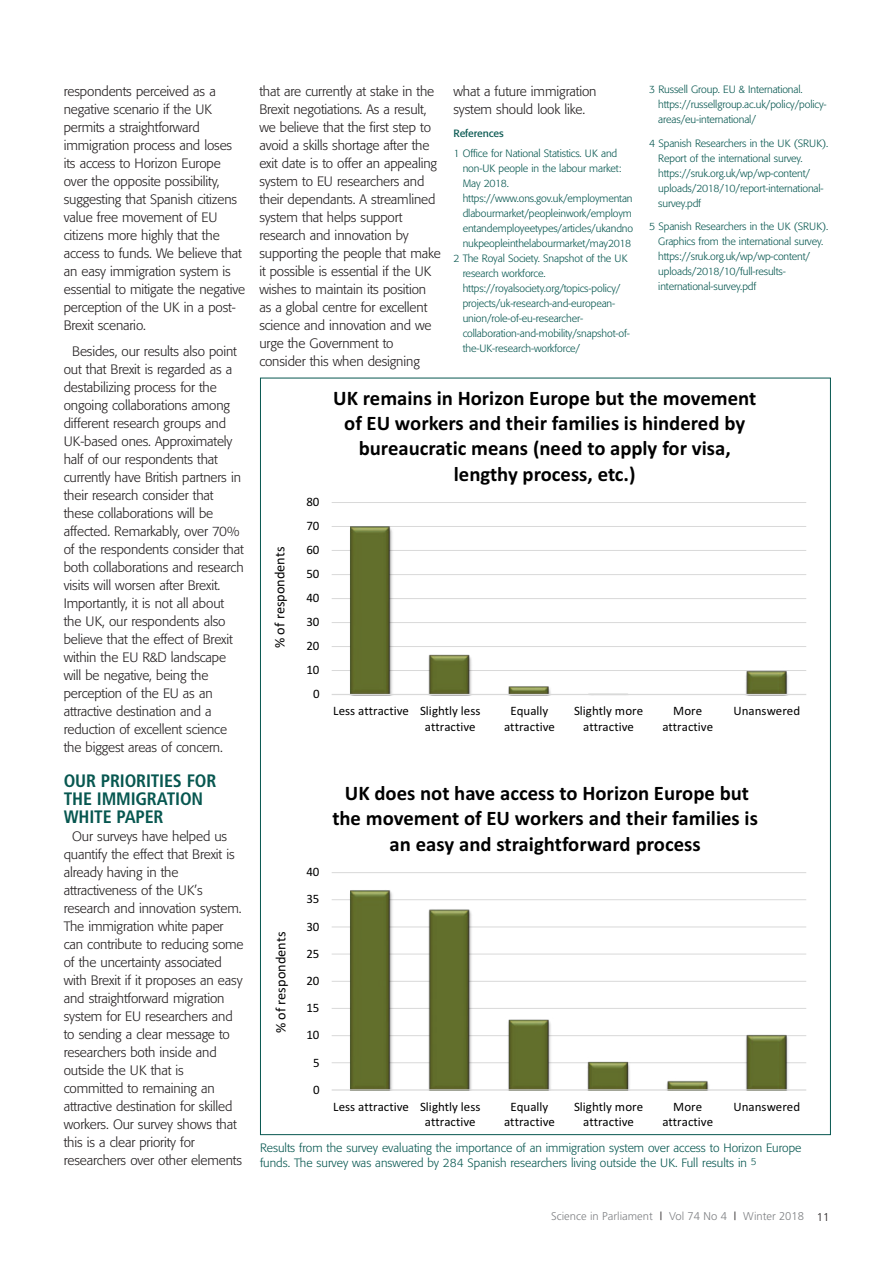
<style>
.page{position:relative;width:893px;height:1263px;background:#fff}
.page>*{position:absolute;margin:0;border:0;box-sizing:border-box;transform-origin:0 0}
.t1{font:700 20.7px/25.3px "Calibri";color:#000;text-align:center}
.t2{font:700 condensed 18px/18px "Frutiger";letter-spacing:-.01em;color:#075750}
.t3{font:14.4px "Calibri";color:#000}
.t4{font:14.25px "Calibri";color:#000}
.t5{font:300 13.5px/18px "Formata";letter-spacing:-.01em;color:#231f20}
.t6{font:12.9px/15.9px "Calibri";color:#000;text-align:center}
.t7{font:300 12px/15px "Formata";color:#075750}
.t8{font:300 11.25px "Frutiger";color:#808285}
.t9{font:300 10.5px/15px "Formata";letter-spacing:-.01em;color:#075750}
.t10{font:10.5px "Formata";letter-spacing:-.01em;color:#075750}
.s1{color:#231f20}
</style>
<div class="page">
<hr style="left:332px;top:670px;width:474px;height:1px;background:#d9d9d9">
<hr style="left:332px;top:646px;width:474px;height:1px;background:#d9d9d9">
<hr style="left:332px;top:622px;width:474px;height:1px;background:#d9d9d9">
<hr style="left:332px;top:598px;width:474px;height:1px;background:#d9d9d9">
<hr style="left:332px;top:574px;width:474px;height:1px;background:#d9d9d9">
<hr style="left:332px;top:550px;width:474px;height:1px;background:#d9d9d9">
<hr style="left:332px;top:526px;width:474px;height:1px;background:#d9d9d9">
<hr style="left:332px;top:502px;width:474px;height:1px;background:#d9d9d9">
<img style="left:351px;top:527px;width:436px;height:167px">
<hr style="left:332px;top:694px;width:474px;height:1px;background:#d9d9d9">
<hr style="left:332px;top:1062px;width:474px;height:1px;background:#d9d9d9">
<hr style="left:332px;top:1035px;width:474px;height:1px;background:#d9d9d9">
<hr style="left:332px;top:1008px;width:474px;height:1px;background:#d9d9d9">
<hr style="left:332px;top:981px;width:474px;height:1px;background:#d9d9d9">
<hr style="left:332px;top:953px;width:474px;height:1px;background:#d9d9d9">
<hr style="left:332px;top:926px;width:474px;height:1px;background:#d9d9d9">
<hr style="left:332px;top:899px;width:474px;height:1px;background:#d9d9d9">
<hr style="left:332px;top:872px;width:474px;height:1px;background:#d9d9d9">
<img style="left:347px;top:890px;width:444px;height:201px">
<img style="left:351px;top:890px;width:436px;height:199px">
<hr style="left:332px;top:1089px;width:474px;height:1px;background:#d9d9d9">
<p class="t5" style="left:64px;top:83px;width:183px">respondents perceived as a negative scenario if the UK permits a straightforward immigration process and loses its access to Horizon Europe over the opposite possibility, suggesting that Spanish citizens value free movement of EU citizens more highly that the access to funds. We believe that an easy immigration system is essential to mitigate the negative perception of the UK in a post-<br>Brexit scenario.</p>
<p class="t5" style="left:64px;top:344px;width:182px;text-indent:9px">Besides, our results also point out that Brexit is regarded as a destabilizing process for the ongoing collaborations among different research groups and<br>UK-based ones. Approximately half of our respondents that currently have British partners in their research consider that these collaborations will be affected. Remarkably, over 70% of the respondents consider that both collaborations and research visits will worsen after Brexit.<br>Importantly, it is not all about the UK, our respondents also believe that the effect of Brexit within the EU R&amp;D landscape will be negative, being the perception of the EU as an attractive destination and a reduction of excellent science the biggest areas of concern.</p>
<h2 class="t2" style="left:64px;top:773px;width:154px">OUR PRIORITIES FOR<br>THE IMMIGRATION<br>WHITE PAPER</h2>
<p class="t5" style="left:64px;top:829px;width:181px;text-indent:9px">Our surveys have helped us quantify the effect that Brexit is already having in the attractiveness of the UK’s research and innovation system.<br>The immigration white paper can contribute to reducing some of the uncertainty associated with Brexit if it proposes an easy and straightforward migration system for EU researchers and to sending a clear message to researchers both inside and outside the UK that is committed to remaining an attractive destination for skilled workers. Our survey shows that this is a clear priority for researchers over other elements</p>
<p class="t5" style="left:259px;top:83px;width:183px">that are currently at stake in the<br>Brexit negotiations. As a result, we believe that the first step to avoid a skills shortage after the exit date is to offer an appealing system to EU researchers and their dependants. A streamlined system that helps support research and innovation by supporting the people that make it possible is essential if the UK wishes to maintain its position as a global centre for excellent science and innovation and we urge the Government to consider this when designing</p>
<p class="t5" style="left:453px;top:83px;width:145px">what a future immigration system should look like.</p>
<p class="t10" style="left:453px;top:129px;width:52px">References</p>
<p class="t9" style="left:453px;top:146px;width:165px">1 Office for National Statistics. UK and</p>
<p class="t9" style="left:463px;top:161px;width:160px">non-UK people in the labour market:</p>
<p class="t9" style="left:463px;top:176px;width:48px">May 2018.</p>
<p class="t9" style="left:463px;top:191px;width:171px">https://www.ons.gov.uk/employmentan</p>
<p class="t9" style="left:463px;top:206px;width:171px">dlabourmarket/peopleinwork/employm</p>
<p class="t9" style="left:463px;top:221px;width:172px">entandemployeetypes/articles/ukandno</p>
<p class="t9" style="left:463px;top:236px;width:170px">nukpeopleinthelabourmarket/may2018</p>
<p class="t9" style="left:453px;top:251px;width:176px">2 The Royal Society. Snapshot of the UK</p>
<p class="t9" style="left:463px;top:266px;width:84px">research workforce.</p>
<p class="t9" style="left:463px;top:281px;width:159px">https://royalsociety.org/topics-policy/</p>
<p class="t9" style="left:463px;top:296px;width:154px">projects/uk-research-and-european-</p>
<p class="t9" style="left:463px;top:311px;width:122px">union/role-of-eu-researcher-</p>
<p class="t9" style="left:463px;top:326px;width:169px">collaboration-and-mobility/snapshot-of-</p>
<p class="t9" style="left:463px;top:341px;width:119px">the-UK-research-workforce/</p>
<p class="t9" style="left:658px;top:83px;width:170px;text-indent:-9px">3 Russell Group. EU &amp; International. https://russellgroup.ac.uk/policy/policy&shy;areas/eu-international/</p>
<p class="t9" style="left:658px;top:137px;width:172px;text-indent:-9px">4 Spanish Researchers in the UK (SRUK).<br>Report of the international survey. https://sruk.org.uk/wp/wp-content/ uploads/2018/10/report-international&shy;survey.pdf</p>
<p class="t9" style="left:658px;top:220px;width:172px;text-indent:-9px">5 Spanish Researchers in the UK (SRUK).<br>Graphics from the international survey. https://sruk.org.uk/wp/wp-content/ uploads/2018/10/full-results&shy;international-survey.pdf</p>
<p class="t3" style="left:270px;top:648px;width:103px;rotate:-90deg">% of respondents</p>
<p class="t6" style="left:306px;top:494px;width:15px">80</p>
<p class="t6" style="left:306px;top:518px;width:15px">70</p>
<p class="t6" style="left:306px;top:542px;width:15px">60</p>
<p class="t6" style="left:306px;top:566px;width:15px">50</p>
<p class="t6" style="left:306px;top:590px;width:15px">40</p>
<p class="t6" style="left:306px;top:614px;width:15px">30</p>
<p class="t6" style="left:306px;top:638px;width:15px">20</p>
<p class="t6" style="left:306px;top:662px;width:15px">10</p>
<p class="t6" style="left:313px;top:686px;width:8px">0</p>
<h1 class="t1" style="left:333px;top:385px;width:425px">UK remains in Horizon Europe but the movement of EU workers and their families is hindered by bureaucratic means (need to apply for visa, lengthy process, etc.)</h1>
<p class="t6" style="left:425px;top:702px;width:57px;text-align:left;text-indent:-92px">Less attractive Slightly less attractive</p>
<p class="t6" style="left:504px;top:702px;width:52px">Equally attractive</p>
<p class="t6" style="left:574px;top:702px;width:71px">Slightly more attractive</p>
<p class="t6" style="left:662px;top:702px;width:52px">More attractive</p>
<p class="t6" style="left:733px;top:702px;width:68px">Unanswered</p>
<p class="t4" style="left:271px;top:1033px;width:103px;rotate:-90deg">% of respondents</p>
<p class="t6" style="left:306px;top:864px;width:15px">40</p>
<p class="t6" style="left:306px;top:891px;width:15px">35</p>
<p class="t6" style="left:306px;top:918px;width:15px">30</p>
<p class="t6" style="left:306px;top:945px;width:15px">25</p>
<p class="t6" style="left:306px;top:972px;width:15px">20</p>
<p class="t6" style="left:306px;top:1000px;width:15px">15</p>
<p class="t6" style="left:306px;top:1027px;width:15px">10</p>
<p class="t6" style="left:313px;top:1054px;width:8px">5</p>
<p class="t6" style="left:313px;top:1081px;width:8px">0</p>
<h1 class="t1" style="left:332px;top:780px;width:427px">UK does not have access to Horizon Europe but the movement of EU workers and their families is an easy and straightforward process</h1>
<p class="t6" style="left:425px;top:1098px;width:57px;text-align:left;text-indent:-92px">Less attractive Slightly less attractive</p>
<p class="t6" style="left:504px;top:1098px;width:52px">Equally attractive</p>
<p class="t6" style="left:574px;top:1098px;width:71px">Slightly more attractive</p>
<p class="t6" style="left:662px;top:1098px;width:52px">More attractive</p>
<p class="t6" style="left:733px;top:1098px;width:68px">Unanswered</p>
<p class="t7" style="left:260px;top:1142px;width:543px">Results from the survey evaluating the importance of an immigration system over access to Horizon Europe funds. The survey was answered by 284 Spanish researchers living outside the UK. Full results in <sup>5</sup></p>
<p class="t8" style="left:551px;top:1212px;width:280px">Science in Parliament <span class="s1">|</span> Vol 74 No 4 <span class="s1">|</span> Winter 2018 <span class="s1">11</span></p>
</div>
